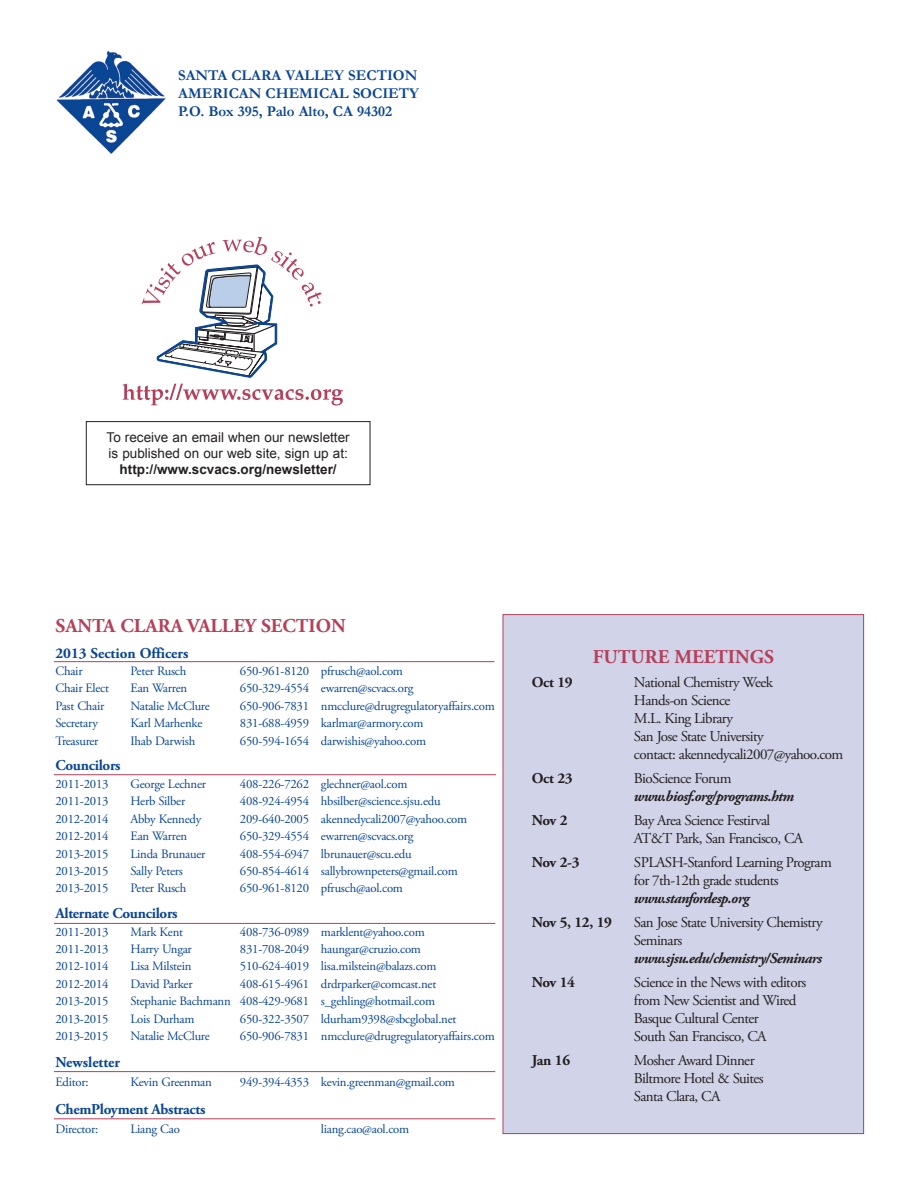
<style>
.page{position:relative;width:918px;height:1188px;background:#fff}
.page>*{position:absolute;margin:0;border:0;box-sizing:border-box;transform-origin:0 0}
.t1{font:700 19.5px "Adobe Garamond Pro";color:#b63f59}
.t2{font:15px/18px "Adobe Garamond Pro";letter-spacing:-.04em;color:#231f20}
.t3{font:700 15px "Garamond";color:#094594}
.t4{font:700 15px "Adobe Garamond Pro";letter-spacing:-.02em;color:#094594}
.t5{font:italic 700 15px/18px "Adobe Garamond Pro";letter-spacing:-.04em;color:#231f20}
.t6{font:700 15px "Adobe Garamond Pro";letter-spacing:-.025em;color:#231f20}
.t7{font:700 15px "Adobe Garamond Pro";color:#094594}
.t8{font:13.5px "Arial";color:#231f20}
.t9{font:700 13.5px "Arial";color:#231f20}
.t10{font:12.75px "Adobe Garamond Pro";letter-spacing:-.02em;color:#094594}
.s1{font-weight:400;font-style:normal}
.s2{font-weight:700;font-style:italic}
</style>
<div class="page">
<div style="left:503px;top:615px;width:361px;height:519px;background:#d1d3e8"></div>
<div style="left:86px;top:421px;width:284px;height:64px;border:1px solid #231f20"></div>
<img style="left:56px;top:51px;width:110px;height:103px">
<svg style="left:142px;top:237px;width:180px;height:140px"></svg>
<svg style="left:123px;top:384px;width:220px;height:22px"></svg>
<hr style="left:54px;top:1119px;width:441px;height:1px;background:#b63f59">
<hr style="left:54px;top:661px;width:440px;height:1px;background:#b63f59">
<hr style="left:54px;top:774px;width:442px;height:1px;background:#b63f59">
<hr style="left:54px;top:923px;width:441px;height:1px;background:#b63f59">
<hr style="left:54px;top:1071px;width:441px;height:1px;background:#b63f59">
<p class="t3" style="left:178px;top:65px;width:189px">SANTA CLARA VALLEY SECT</p>
<p class="t3" style="left:387px;top:65px;width:32px">ION</p>
<p class="t3" style="left:178px;top:83px;width:23px">AMER</p>
<p class="t3" style="left:223px;top:83px;width:56px">ICAN CHEM</p>
<p class="t3" style="left:313px;top:83px;width:87px">ICAL SOCIETY</p>
<p class="t3" style="left:178px;top:101px;width:216px">P.O. Box 395, Palo Alto, CA 94302</p>
<p class="t8" style="left:107px;top:428px;width:245px">To receive an email when our newsletter</p>
<p class="t8" style="left:108px;top:444px;width:241px">is published on our web site, sign up at:</p>
<p class="t9" style="left:120px;top:461px;width:219px">http://www.scvacs.org/newsletter/</p>
<p class="t1" style="left:56px;top:614px;width:292px">SANTA CLARA VALLEY SECTION</p>
<p class="t7" style="left:56px;top:644px;width:135px">2013 Section Officers</p>
<p class="t10" style="left:56px;top:663px;width:29px">Chair</p>
<p class="t10" style="left:130px;top:663px;width:57px">Peter Rusch</p>
<p class="t10" style="left:240px;top:663px;width:165px">650-961-8120 pfrusch@aol.com</p>
<p class="t10" style="left:56px;top:681px;width:55px">Chair Elect</p>
<p class="t10" style="left:130px;top:681px;width:58px">Ean Warren</p>
<p class="t10" style="left:240px;top:681px;width:175px">650-329-4554 ewarren@scvacs.org</p>
<p class="t10" style="left:56px;top:698px;width:50px">Past Chair</p>
<p class="t10" style="left:130px;top:698px;width:81px">Natalie McClure</p>
<p class="t10" style="left:240px;top:698px;width:256px">650-906-7831 nmcclure@drugregulatoryaffairs.com</p>
<p class="t10" style="left:56px;top:716px;width:44px">Secretary</p>
<p class="t10" style="left:130px;top:716px;width:73px">Karl Marhenke</p>
<p class="t10" style="left:240px;top:716px;width:185px">831-688-4959 karlmar@armory.com</p>
<p class="t10" style="left:56px;top:733px;width:45px">Treasurer</p>
<p class="t10" style="left:130px;top:733px;width:66px">Ihab Darwish</p>
<p class="t10" style="left:240px;top:733px;width:188px">650-594-1654 darwishis@yahoo.com</p>
<p class="t4" style="left:56px;top:757px;width:67px">Councilors</p>
<p class="t10" style="left:56px;top:776px;width:55px">2011-2013</p>
<p class="t10" style="left:130px;top:776px;width:77px">George Lechner</p>
<p class="t10" style="left:240px;top:776px;width:169px">408-226-7262 glechner@aol.com</p>
<p class="t10" style="left:56px;top:794px;width:55px">2011-2013</p>
<p class="t10" style="left:130px;top:794px;width:56px">Herb Silber</p>
<p class="t10" style="left:240px;top:794px;width:202px">408-924-4954 hbsilber@science.sjsu.edu</p>
<p class="t10" style="left:56px;top:811px;width:55px">2012-2014</p>
<p class="t10" style="left:130px;top:811px;width:72px">Abby Kennedy</p>
<p class="t10" style="left:240px;top:811px;width:229px">209-640-2005 akennedycali2007@yahoo.com</p>
<p class="t10" style="left:56px;top:828px;width:55px">2012-2014</p>
<p class="t10" style="left:130px;top:828px;width:58px">Ean Warren</p>
<p class="t10" style="left:240px;top:828px;width:175px">650-329-4554 ewarren@scvacs.org</p>
<p class="t10" style="left:56px;top:846px;width:55px">2013-2015</p>
<p class="t10" style="left:130px;top:846px;width:76px">Linda Brunauer</p>
<p class="t10" style="left:240px;top:846px;width:173px">408-554-6947 lbrunauer@scu.edu</p>
<p class="t10" style="left:56px;top:863px;width:55px">2013-2015</p>
<p class="t10" style="left:130px;top:863px;width:54px">Sally Peters</p>
<p class="t10" style="left:240px;top:863px;width:219px">650-854-4614 sallybrownpeters@gmail.com</p>
<p class="t10" style="left:56px;top:881px;width:55px">2013-2015</p>
<p class="t10" style="left:130px;top:881px;width:57px">Peter Rusch</p>
<p class="t10" style="left:240px;top:881px;width:165px">650-961-8120 pfrusch@aol.com</p>
<p class="t4" style="left:56px;top:905px;width:124px">Alternate Councilors</p>
<p class="t10" style="left:56px;top:924px;width:55px">2011-2013</p>
<p class="t10" style="left:130px;top:924px;width:54px">Mark Kent</p>
<p class="t10" style="left:240px;top:924px;width:186px">408-736-0989 marklent@yahoo.com</p>
<p class="t10" style="left:56px;top:941px;width:55px">2011-2013</p>
<p class="t10" style="left:130px;top:941px;width:63px">Harry Ungar</p>
<p class="t10" style="left:240px;top:941px;width:182px">831-708-2049 haungar@cruzio.com</p>
<p class="t10" style="left:56px;top:959px;width:55px">2012-1014</p>
<p class="t10" style="left:130px;top:959px;width:62px">Lisa Milstein</p>
<p class="t10" style="left:240px;top:959px;width:198px">510-624-4019 lisa.milstein@balazs.com</p>
<p class="t10" style="left:56px;top:976px;width:55px">2012-2014</p>
<p class="t10" style="left:130px;top:976px;width:64px">David Parker</p>
<p class="t10" style="left:240px;top:976px;width:198px">408-615-4961 drdrparker@comcast.net</p>
<p class="t10" style="left:56px;top:994px;width:55px">2013-2015</p>
<p class="t10" style="left:130px;top:994px;width:306px">Stephanie Bachmann 408-429-9681 s_gehling@hotmail.com</p>
<p class="t10" style="left:56px;top:1011px;width:55px">2013-2015</p>
<p class="t10" style="left:130px;top:1011px;width:65px">Lois Durham</p>
<p class="t10" style="left:240px;top:1011px;width:218px">650-322-3507 ldurham9398@sbcglobal.net</p>
<p class="t10" style="left:56px;top:1028px;width:55px">2013-2015</p>
<p class="t10" style="left:130px;top:1028px;width:81px">Natalie McClure</p>
<p class="t10" style="left:240px;top:1028px;width:256px">650-906-7831 nmcclure@drugregulatoryaffairs.com</p>
<p class="t7" style="left:56px;top:1054px;width:66px">Newsletter</p>
<p class="t10" style="left:56px;top:1075px;width:35px">Editor:</p>
<p class="t10" style="left:130px;top:1075px;width:83px">Kevin Greenman</p>
<p class="t10" style="left:240px;top:1075px;width:217px">949-394-4353 kevin.greenman@gmail.com</p>
<p class="t4" style="left:56px;top:1100px;width:151px">ChemPloyment Abstracts</p>
<p class="t10" style="left:56px;top:1121px;width:44px">Director:</p>
<p class="t10" style="left:130px;top:1121px;width:51px">Liang Cao</p>
<p class="t10" style="left:321px;top:1121px;width:90px">liang.cao@aol.com</p>
<p class="t1" style="left:593px;top:645px;width:183px">FUTURE MEETINGS</p>
<p class="t6" style="left:532px;top:673px;width:42px">Oct 19</p>
<p class="t2" style="left:634px;top:674px;width:211px">National Chemistry Week<br>Hands-on Science<br>M.L. King Library<br>San Jose State University<br>contact: akennedycali2007@yahoo.com</p>
<p class="t6" style="left:532px;top:769px;width:42px">Oct 23</p>
<p class="t5" style="left:634px;top:770px;width:161px"><span class="s1">BioScience Forum </span>www.biosf.org/programs.htm</p>
<p class="t6" style="left:532px;top:812px;width:37px">Nov 2</p>
<p class="t2" style="left:634px;top:812px;width:171px">Bay Area Science Festirval<br>AT&amp;T Park, San Francisco, CA</p>
<p class="t6" style="left:532px;top:854px;width:49px">Nov 2-3</p>
<p class="t2" style="left:634px;top:854px;width:199px">SPLASH-Stanford Learning Program for 7th-12th grade students <span class="s2">www.stanfordesp.org</span></p>
<p class="t6" style="left:532px;top:914px;width:82px">Nov 5, 12, 19</p>
<p class="t2" style="left:634px;top:914px;width:190px">San Jose State University Chemistry<br>Seminars <span class="s2">www.sjsu.edu/chemistry/Seminars</span></p>
<p class="t6" style="left:532px;top:974px;width:45px">Nov 14</p>
<p class="t2" style="left:634px;top:974px;width:174px">Science in the News with editors from New Scientist and Wired<br>Basque Cultural Center<br>South San Francisco, CA</p>
<p class="t6" style="left:532px;top:1052px;width:40px">Jan 16</p>
<p class="t2" style="left:634px;top:1052px;width:131px">Mosher Award Dinner<br>Biltmore Hotel &amp; Suites<br>Santa Clara, CA</p>
</div>
